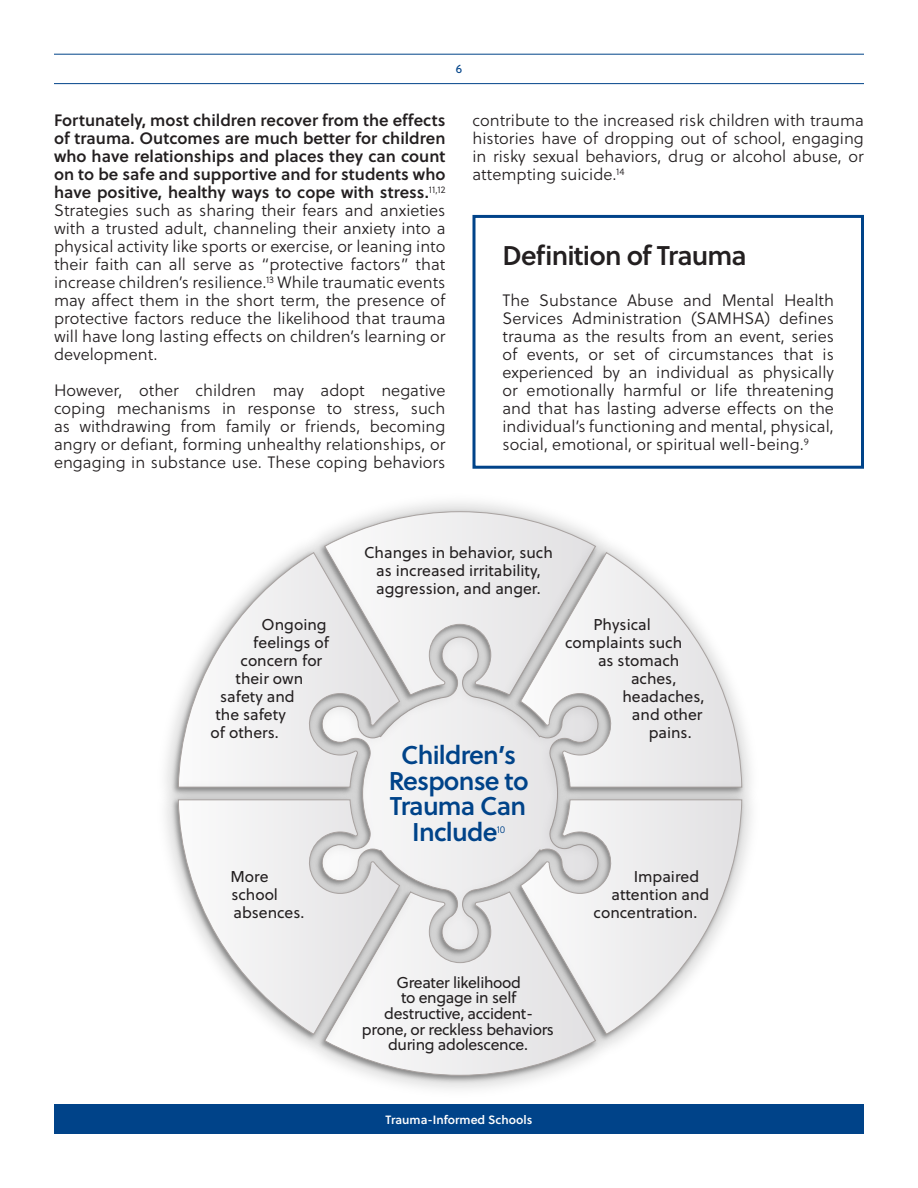
<style>
.page{position:relative;width:918px;height:1188px;background:#fff}
.page>*{position:absolute;margin:0;border:0;box-sizing:border-box;transform-origin:0 0}
.t1{font:600 27px "Soleil";letter-spacing:-.03em;color:#231f20}
.t2{font:600 25.65px "Soleil";letter-spacing:-.03em;color:#004389}
.Normal_Text{font:300 16.5px/18px "Soleil";color:#231f20;text-align:justify}
.Normal_Text-2{font:15.6px/18px "Soleil";color:#231f20;text-align:center}
.Normal_Text-3{font:15.6px/15.6px "Soleil";letter-spacing:-.02em;color:#231f20;text-align:center}
.t3{font:600 12px "Soleil";color:#fff}
.t4{font:12px "Soleil";color:#004389}
.t5{font:300 9.9px "Soleil";color:#004389}
.s1{font-weight:600}
</style>
<div class="page">
<div style="left:54px;top:1104px;width:810px;height:30px;background:#004389"></div>
<hr style="left:54px;top:54px;width:810px;height:1px;background:#004389">
<hr style="left:54px;top:83px;width:810px;height:1px;background:#004389">
<div style="left:472px;top:215px;width:392px;height:254px;border:3px solid #004389"></div>
<div style="left:424px;top:724px;width:68px;height:143px;background:#eeeeef"></div>
<img style="left:372px;top:507px;width:173px;height:197px">
<svg style="left:328px;top:511px;width:261px;height:185px"></svg>
<img style="left:492px;top:528px;width:258px;height:247px">
<img style="left:512px;top:548px;width:235px;height:227px">
<svg style="left:520px;top:552px;width:223px;height:223px"></svg>
<img style="left:166px;top:528px;width:258px;height:247px">
<img style="left:169px;top:548px;width:235px;height:227px">
<svg style="left:178px;top:552px;width:222px;height:223px"></svg>
<img style="left:492px;top:775px;width:260px;height:266px">
<svg style="left:520px;top:799px;width:223px;height:236px"></svg>
<img style="left:406px;top:867px;width:214px;height:222px">
<img style="left:373px;top:887px;width:227px;height:197px">
<svg style="left:338px;top:891px;width:258px;height:185px"></svg>
<img style="left:165px;top:775px;width:259px;height:288px">
<svg style="left:178px;top:799px;width:223px;height:236px"></svg>
<p class="t4" style="left:456px;top:60px;width:8px">6</p>
<p class="Normal_Text" style="left:54px;top:111px;width:393px"><span class="s1">Fortunately, most children recover from the effects of trauma. Outcomes are much better for children who have relationships and places they can count on to be safe and supportive and for students who have positive, healthy ways to cope with stress.</span><sup>11,12<br></sup>Strategies such as sharing their fears and anxieties with a trusted adult, channeling their anxiety into a physical activity like sports or exercise, or leaning into their faith can all serve as “protective factors” that increase children’s resilience.<sup>13</sup> While traumatic events may affect them in the short term, the presence of protective factors reduce the likelihood that trauma will have long lasting effects on children’s learning or development.</p>
<p class="Normal_Text" style="left:54px;top:381px;width:393px">However, other children may adopt negative coping mechanisms in response to stress, such as withdrawing from family or friends, becoming angry or defiant, forming unhealthy relationships, or engaging in substance use. These coping behaviors</p>
<p class="Normal_Text" style="left:472px;top:111px;width:393px">contribute to the increased risk children with trauma histories have of dropping out of school, engaging in risky sexual behaviors, drug or alcohol abuse, or attempting suicide.<sup>14</sup></p>
<h2 class="t1" style="left:502px;top:235px;width:246px">Definition of Trauma</h2>
<p class="Normal_Text" style="left:502px;top:291px;width:333px">The Substance Abuse and Mental Health Services Administration (SAMHSA) defines trauma as the results from an event, series of events, or set of circumstances that is experienced by an individual as physically or emotionally harmful or life threatening and that has lasting adverse effects on the individual’s functioning and mental, physical, social, emotional, or spiritual well-being.<sup>9</sup></p>
<p class="Normal_Text-2" style="left:262px;top:615px;width:66px">Ongoing</p>
<p class="Normal_Text-2" style="left:253px;top:633px;width:77px">feelings of</p>
<p class="Normal_Text-2" style="left:241px;top:651px;width:83px">concern for</p>
<p class="Normal_Text-2" style="left:236px;top:669px;width:69px">their own</p>
<p class="Normal_Text-2" style="left:220px;top:687px;width:76px">safety and</p>
<p class="Normal_Text-2" style="left:215px;top:705px;width:72px">the safety</p>
<p class="Normal_Text-2" style="left:211px;top:723px;width:70px">of others.</p>
<p class="Normal_Text-2" style="left:230px;top:867px;width:40px">More</p>
<p class="Normal_Text-2" style="left:231px;top:885px;width:75px;text-align:left">school absences.</p>
<p class="Normal_Text-2" style="left:364px;top:543px;width:190px">Changes in behavior, such as increased irritability, aggression, and anger.</p>
<h2 class="t2" style="left:401px;top:736px;width:116px">Children’s</h2>
<h2 class="t2" style="left:389px;top:761px;width:141px">Response to</h2>
<h2 class="t2" style="left:390px;top:787px;width:138px">Trauma Can</h2>
<h2 class="t2" style="left:412px;top:813px;width:87px">Include</h2>
<h2 class="t5" style="left:497px;top:822px;width:10px">10</h2>
<p class="Normal_Text-2" style="left:594px;top:615px;width:59px">Physical</p>
<p class="Normal_Text-2" style="left:565px;top:633px;width:119px">complaints such</p>
<p class="Normal_Text-2" style="left:598px;top:651px;width:83px">as stomach</p>
<p class="Normal_Text-2" style="left:631px;top:669px;width:47px">aches,</p>
<p class="Normal_Text-2" style="left:622px;top:687px;width:83px">headaches,</p>
<p class="Normal_Text-2" style="left:632px;top:705px;width:72px">and other</p>
<p class="Normal_Text-2" style="left:649px;top:723px;width:44px">pains.</p>
<p class="Normal_Text-2" style="left:634px;top:867px;width:67px">Impaired</p>
<p class="Normal_Text-2" style="left:612px;top:885px;width:99px">attention and</p>
<p class="Normal_Text-2" style="left:594px;top:903px;width:105px">concentration.</p>
<p class="Normal_Text-3" style="left:362px;top:974px;width:194px">Greater likelihood<br>to engage in self destructive, accident&shy;prone, or reckless behaviors during adolescence.</p>
<p class="t3" style="left:386px;top:1110px;width:148px">Trauma-Informed Schools</p>
</div>
